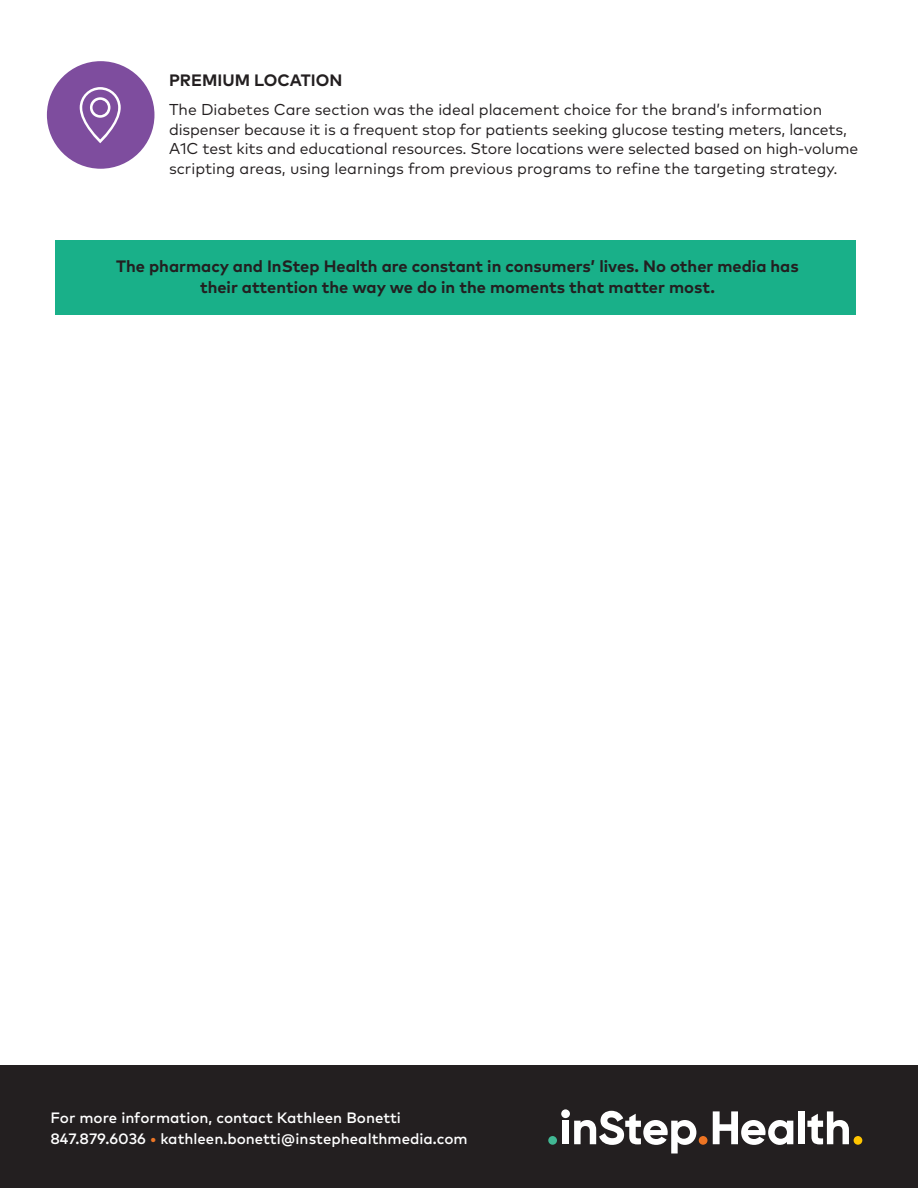
<style>
.page{position:relative;width:918px;height:1188px;background:#fff}
.page>*{position:absolute;margin:0;border:0;box-sizing:border-box;transform-origin:0 0}
.t1{font:700 16.5px/21px "Mark Pro";color:#231f20;text-align:center}
.t2{font:15.75px/19.5px "Mark Pro";letter-spacing:-.01em;color:#231f20}
.t3{font:500 15px/21px "Mark Pro";color:#fff}
.s1{color:#ed7626}
</style>
<div class="page">
<div style="left:47px;top:61px;width:107px;height:108px;background:#7e4d9e;border-radius:50%"></div>
<svg style="left:80px;top:87px;width:41px;height:56px"></svg>
<div style="left:0;top:1065px;width:918px;height:123px;background:#231f20"></div>
<svg style="left:548px;top:1109px;width:245px;height:44px"></svg>
<div style="left:798px;top:1111px;width:7px;height:33px;background:#fff"></div>
<svg style="left:807px;top:1111px;width:55px;height:34px"></svg>
<div style="left:56px;top:240px;width:800px;height:75px;background:#19b089"></div>
<p class="t1" style="left:169px;top:68px;width:175px">PREMIUM LOCATION</p>
<p class="t2" style="left:169px;top:99px;width:691px">The Diabetes Care section was the ideal placement choice for the brand’s information dispenser because it is a frequent stop for patients seeking glucose testing meters, lancets, A1C test kits and educational resources. Store locations were selected based on high-volume scripting areas, using learnings from previous programs to refine the targeting strategy.</p>
<p class="t1" style="left:116px;top:254px;width:684px">The pharmacy and InStep Health are constant in consumers’ lives. No other media has their attention the way we do in the moments that matter most.</p>
<p class="t3" style="left:50px;top:1106px;width:419px">For more information, contact Kathleen Bonetti<br>847.879.6036 <span class="s1">•</span> kathleen.bonetti@instephealthmedia.com</p>
</div>
